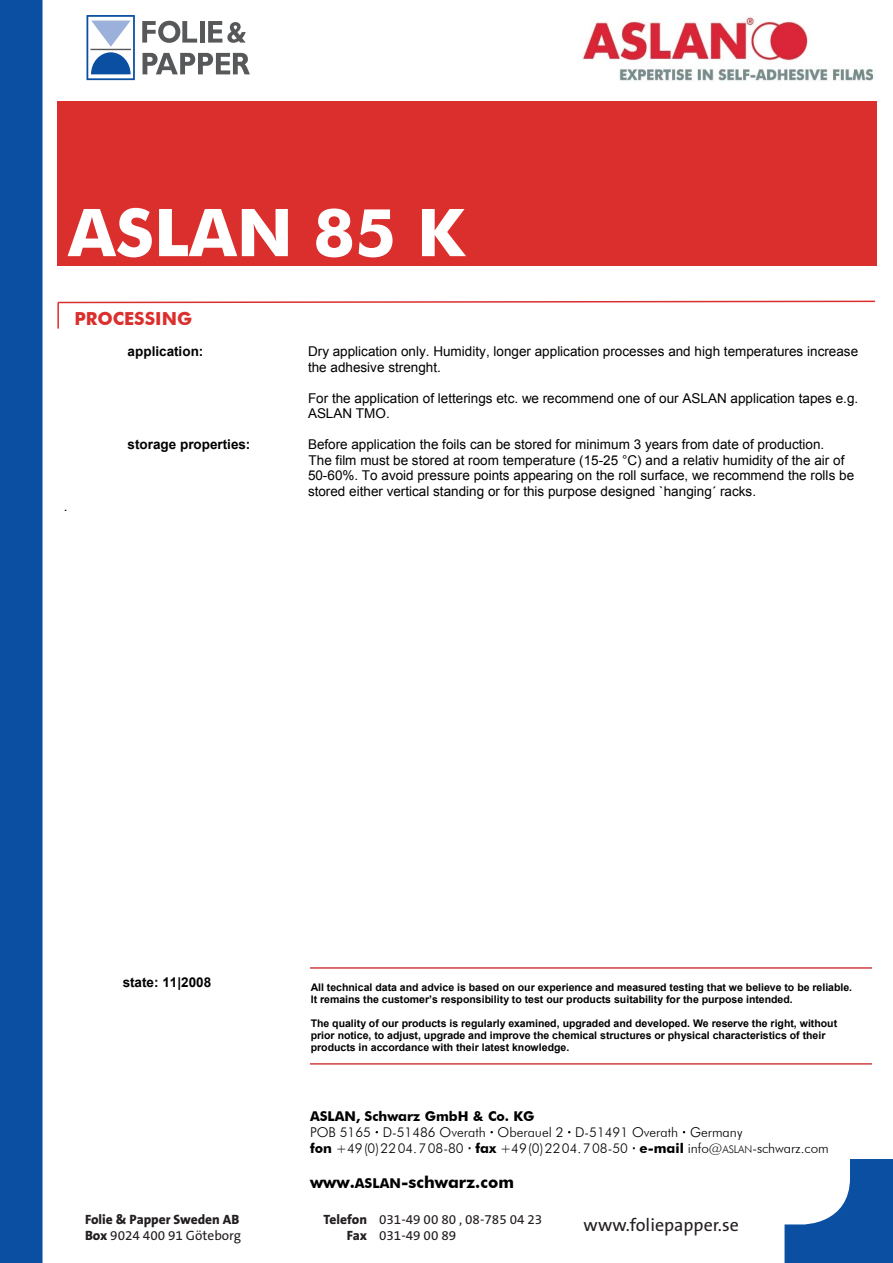
<style>
.page{position:relative;width:893px;height:1263px;background:#fff}
.page>*{position:absolute;margin:0;border:0;box-sizing:border-box;transform-origin:0 0}
.t1{font:700 66px "Futura BT";color:#fff}
.t2{font:18px "The Sans B5 Plain";color:#231f20}
.t3{font:700 18px "Futura BT";color:#db2f2d}
.t4{font:700 16.5px "Futura BT";color:#000}
.t5{font:13.5px/15.6px "Arial";color:#000}
.t6{font:300 13.5px/16.2px "Futura BT";color:#000}
.t7{font:13.5px "The Sans B5 Plain";color:#231f20}
.t8{font:700 13.5px "Arial";color:#000}
.t9{font:800 13.5px "The Sans B8";color:#231f20}
.t10{font:700 10.5px/12.3px "Arial";color:#000}
.s1{font-weight:700}
.s2{font-family:"Arial";font-weight:700}
.s3{font-size:10.5px}
.s4{font-size:13.5px}
.s5{font-family:"The Sans B8";font-weight:800}
</style>
<div class="page">
<svg style="left:86px;top:15px;width:164px;height:66px"></svg>
<div style="left:0;top:0;width:43px;height:1263px;background:#0a4fa2"></div>
<svg style="left:784px;top:1159px;width:109px;height:104px"></svg>
<img style="left:582px;top:17px;width:292px;height:64px">
<div style="left:57px;top:101px;width:819px;height:164px;background:#db2f2d"></div>
<svg style="left:58px;top:300px;width:818px;height:4px"></svg>
<hr style="left:57px;top:302px;width:2px;height:27px;background:#db2f2d">
<p class="t1" style="left:68px;top:193px;width:398px">ASLAN 85 K</p>
<p class="t5" style="left:64px;top:499px;width:5px">.</p>
<p class="t3" style="left:74px;top:308px;width:119px">PROCESSING</p>
<p class="t8" style="left:128px;top:342px;width:77px">application:</p>
<p class="t5" style="left:308px;top:344px;width:552px">Dry application only. Humidity, longer application processes and high temperatures increase the adhesive strenght.</p>
<p class="t5" style="left:308px;top:390px;width:552px">For the application of letterings etc. we recommend one of our ASLAN application tapes e.g.<br>ASLAN TMO.</p>
<p class="t8" style="left:128px;top:435px;width:124px">storage properties:</p>
<p class="t5" style="left:308px;top:437px;width:548px">Before application the foils can be stored for minimum 3 years from date of production.<br>The film must be stored at room temperature (15-25 °C) and a relativ humidity of the air of 50-60%. To avoid pressure points appearing on the roll surface, we recommend the rolls be stored either vertical standing or for this purpose designed `hanging´ racks.</p>
<p class="t8" style="left:123px;top:973px;width:90px">state: 11|2008</p>
<p class="t10" style="left:311px;top:981px;width:543px">All technical data and advice is based on our experience and measured testing that we believe to be reliable.<br>It remains the customer’s responsibility to test our products suitability for the purpose intended.</p>
<p class="t10" style="left:311px;top:1017px;width:528px">The quality of our products is regularly examined, upgraded and developed. We reserve the right, without prior notice, to adjust, upgrade and improve the chemical structures or physical characteristics of their products in accordance with their latest knowledge.</p>
<p class="t6" style="left:310px;top:1107px;width:520px"><span class="s1">ASLAN, Schwarz GmbH &amp; Co. KG<br></span>POB 5165 · D-51486 Overath · Oberauel 2 · D-51491 Overath · Germany<br><span class="s1">fon</span> +49 (0) 22 04. 7 08-80 <span class="s2">·</span> <span class="s1">fax</span> +49 (0) 22 04. 7 08-50 <span class="s2">·</span> <span class="s1">e-mail</span> info@<span class="s3">ASLAN</span>-schwarz.com</p>
<p class="t4" style="left:310px;top:1172px;width:205px">www.<span class="s4">ASLAN</span>-schwarz.com</p>
<p class="t9" style="left:85px;top:1212px;width:156px">Folie &amp; Papper Sweden AB</p>
<p class="t7" style="left:324px;top:1212px;width:220px"><span class="s5">Telefon</span> 031-49 00 80 , 08-785 04 23</p>
<p class="t7" style="left:85px;top:1228px;width:158px"><span class="s5">Box</span> 9024 400 91 Göteborg</p>
<p class="t7" style="left:347px;top:1228px;width:111px"><span class="s5">Fax</span> 031-49 00 89</p>
<h2 class="t2" style="left:584px;top:1216px;width:157px">www.foliepapper.se</h2>
</div>
